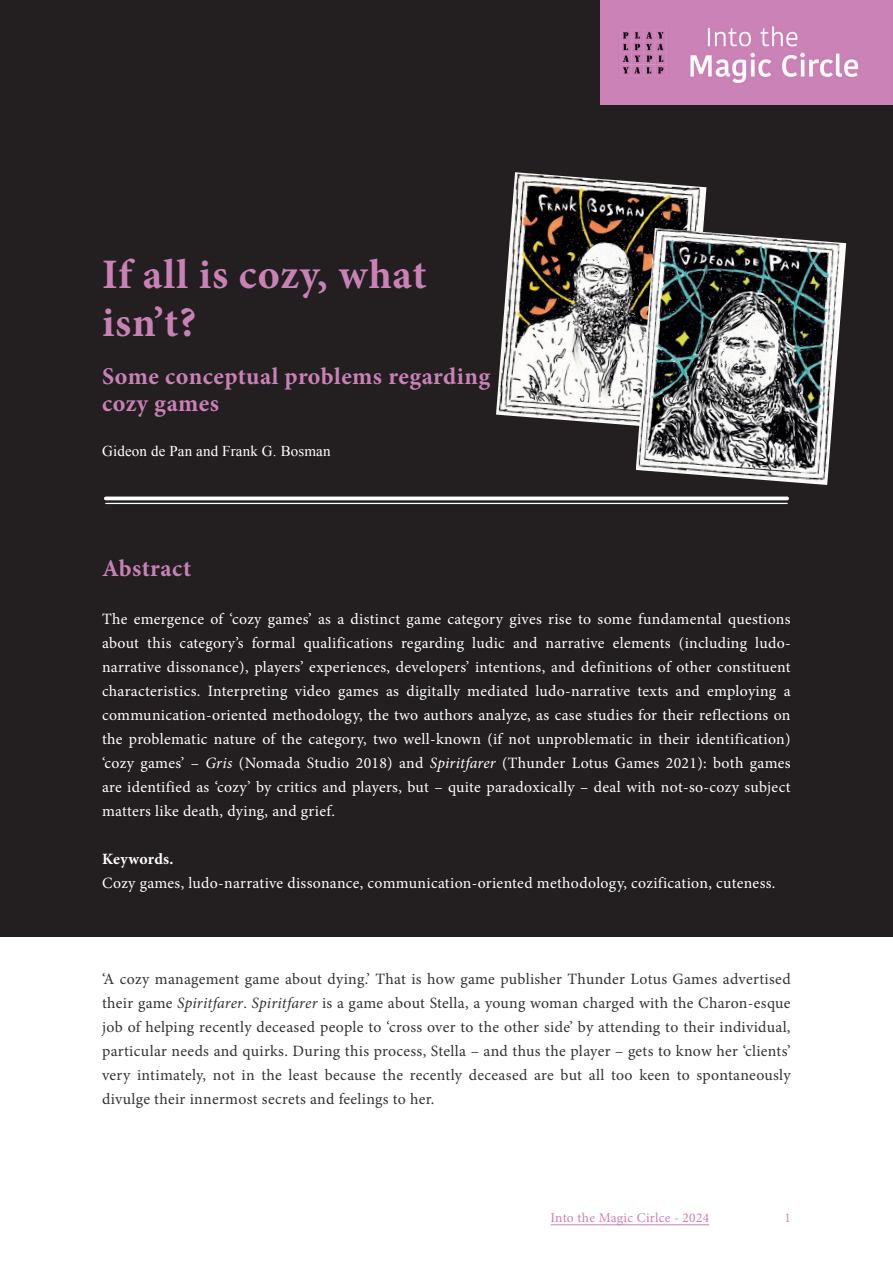
<style>
.page{position:relative;width:893px;height:1263px;background:#fff}
.page>*{position:absolute;margin:0;border:0;box-sizing:border-box;transform-origin:0 0}
.t1{font:700 42px/48px "Minion Pro";letter-spacing:.02em;color:#ca81b6}
.t2{font:700 24px/27px "Minion Pro";letter-spacing:.02em;color:#ca81b6}
.t3{font:15.75px/24px "Minion Pro";letter-spacing:.02em;color:#fff;text-align:justify}
.t4{font:15.75px/24px "Minion Pro";letter-spacing:.02em;color:#333233;text-align:justify}
.t5{font:700 15.75px "Minion Pro";letter-spacing:.015em;color:#fff}
.t6{font:15px "Times New Roman";letter-spacing:.01em;color:#fff}
.t7{font:13.5px "Minion Pro";letter-spacing:.02em;color:#ca81b6}
.t8{font:13.5px "Minion Pro";color:#d18abc}
.s1{font-style:italic}
</style>
<div class="page">
<hr style="left:551px;top:1224px;width:158px;height:1px;background:#ca81b6">
<div style="left:0;top:0;width:893px;height:936px;background:#231f20"></div>
<img style="left:601px;top:0;width:292px;height:104px">
<hr style="left:106px;top:497px;width:681px;height:3px;background:#fff">
<hr style="left:106px;top:503px;width:681px;height:1px;background:#fff">
<img style="left:496px;top:172px;width:210px;height:254px">
<img style="left:636px;top:228px;width:210px;height:257px">
<h1 class="t1" style="left:102px;top:250px;width:326px">If all is cozy, what isn’t?</h1>
<h2 class="t2" style="left:102px;top:363px;width:390px">Some conceptual problems regarding cozy games</h2>
<p class="t6" style="left:102px;top:441px;width:230px">Gideon de Pan and Frank G. Bosman</p>
<h2 class="t2" style="left:102px;top:555px;width:91px">Abstract</h2>
<p class="t3" style="left:102px;top:607px;width:690px">The emergence of ‘cozy games’ as a distinct game category gives rise to some fundamental questions about this category’s formal qualifications regarding ludic and narrative elements (including ludo&shy;narrative dissonance), players’ experiences, developers’ intentions, and definitions of other constituent characteristics. Interpreting video games as digitally mediated ludo-narrative texts and employing a communication-oriented methodology, the two authors analyze, as case studies for their reflections on the problematic nature of the category, two well-known (if not unproblematic in their identification) ‘cozy games’ – <span class="s1">Gris</span> (Nomada Studio 2018) and <span class="s1">Spiritfarer</span> (Thunder Lotus Games 2021): both games are identified as ‘cozy’ by critics and players, but – quite paradoxically – deal with not-so-cozy subject matters like death, dying, and grief.</p>
<p class="t5" style="left:102px;top:848px;width:73px">Keywords.</p>
<p class="t3" style="left:102px;top:871px;width:675px">Cozy games, ludo-narrative dissonance, communication-oriented methodology, cozification, cuteness.</p>
<p class="t4" style="left:102px;top:967px;width:690px">‘A cozy management game about dying.’ That is how game publisher Thunder Lotus Games advertised their game <span class="s1">Spiritfarer</span>. <span class="s1">Spiritfarer</span> is a game about Stella, a young woman charged with the Charon-esque job of helping recently deceased people to ‘cross over to the other side’ by attending to their individual, particular needs and quirks. During this process, Stella – and thus the player – gets to know her ‘clients’ very intimately, not in the least because the recently deceased are but all too keen to spontaneously divulge their innermost secrets and feelings to her.</p>
<p class="t7" style="left:551px;top:1208px;width:160px">Into the Magic Cirlce - 2024</p>
<p class="t8" style="left:784px;top:1208px;width:8px">1</p>
</div>
